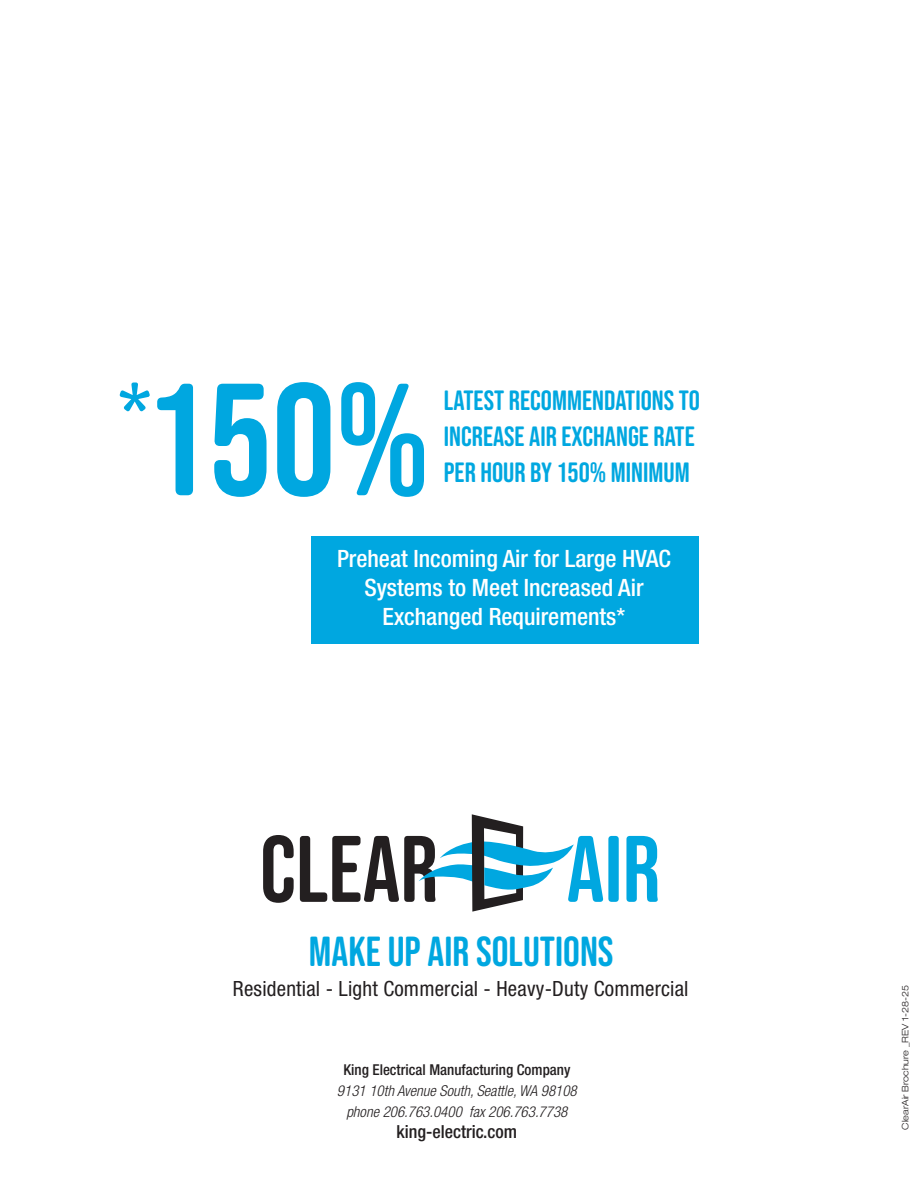
<style>
.page{position:relative;width:918px;height:1188px;background:#fff}
.page>*{position:absolute;margin:0;border:0;box-sizing:border-box;transform-origin:0 0}
.t1{font:159.45px "Bebas Neue Semi Rounded";color:#00a7e0}
.t2{font:94.2px "Bebas Neue Semi Rounded";color:#231f20}
.t3{font:94.2px "Bebas Neue Semi Rounded";color:#00a7e0}
.t4{font:42px "Bebas Neue Semi Rounded";color:#00a7e0}
.t5{font:27.9px/35.8px "Bebas Neue Semi Rounded";color:#00a7e0}
.t6{font:500 condensed 23.85px/28.7px "Helvetica Neue LT Std";color:#fff;text-align:center}
.t7{font:condensed 21px "Helvetica Neue LT Std";letter-spacing:.01em;color:#231f20}
.t8{font:500 condensed 18px "Helvetica Neue LT Std";color:#231f20}
.t9{font:italic 300 condensed 15px/21px "Helvetica Neue LT Std";color:#231f20;text-align:center}
.t10{font:500 condensed 15px "Helvetica Neue LT Std";color:#231f20}
.t11{font:300 expanded 9px "Helvetica Neue LT Std";color:#231f20}
</style>
<div class="page">
<svg style="left:419px;top:814px;width:155px;height:98px"></svg>
<div style="left:311px;top:536px;width:388px;height:108px;background:#00a7e0"></div>
<svg style="left:120px;top:383px;width:30px;height:28px"></svg>
<h1 class="t1" style="left:144px;top:350px;width:287px">150%</h1>
<p class="t5" style="left:444px;top:382px;width:258px">LATEST RECOMMENDATIONS TO<br>INCREASE AIR EXCHANGE RATE<br>PER HOUR BY 150% MINIMUM</p>
<p class="t6" style="left:337px;top:544px;width:335px">Preheat Incoming Air for Large HVAC<br>Systems to Meet Increased Air<br>Exchanged Requirements*</p>
<h2 class="t2" style="left:260px;top:816px;width:180px">CLEAR</h2>
<h2 class="t3" style="left:567px;top:816px;width:95px">AIR</h2>
<h3 class="t4" style="left:309px;top:928px;width:306px">MAKE UP AIR SOLUTIONS</h3>
<p class="t7" style="left:233px;top:976px;width:457px">Residential - Light Commercial - Heavy-Duty Commercial</p>
<p class="t10" style="left:343px;top:1061px;width:229px">King Electrical Manufacturing Company</p>
<p class="t9" style="left:337px;top:1081px;width:241px">9131 10th Avenue South, Seattle, WA 98108 phone 206.763.0400 fax 206.763.7738</p>
<p class="t8" style="left:397px;top:1121px;width:122px">king-electric.com</p>
<p class="t11" style="left:900px;top:1130px;width:146px;rotate:-90deg">ClearAir Brochure _REV 1-28-25</p>
</div>
